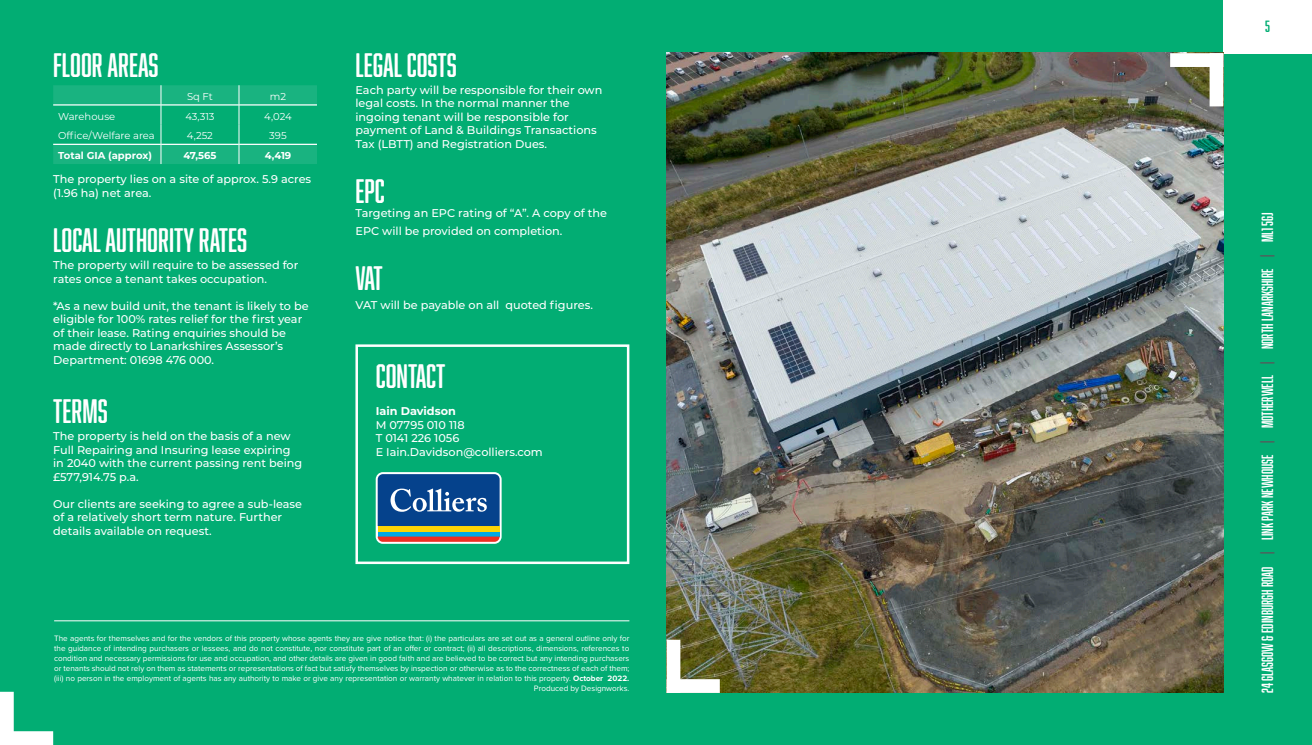
<style>
.page{position:relative;width:1312px;height:745px;background:#fff}
.page>*{position:absolute;margin:0;border:0;box-sizing:border-box;transform-origin:0 0}
.t1{font:31.25px "Abolition Soft";color:#fff}
.t2{font:15px "Abolition Soft";color:#fff}
.t3{font:15px "Abolition Soft";color:#02ad73}
.t4{font:500 11.25px/13.5px "Montserrat";color:#fff}
.t5{font:700 11.25px "Montserrat";color:#fff}
.t6{font:10px "Montserrat";color:#fff}
.t7{font:700 10px "Montserrat";color:#fff}
.Body{font:8.12px/10px "Proxima Nova";color:#fff;text-align:right}
.s1{font-weight:700}
.s2{color:#57585a}
</style>
<div class="page">
<div style="left:0;top:0;width:1311px;height:744px;background:#02ad73"></div>
<svg style="left:53px;top:85px;width:264px;height:79px"></svg>
<div style="left:355px;top:344px;width:274px;height:219px;border:2px solid #fff"></div>
<div style="left:1222px;top:0;width:89px;height:53px;background:#fff"></div>
<img style="left:666px;top:53px;width:556px;height:639px">
<div style="left:666px;top:678px;width:53px;height:14px;background:#fff"></div>
<div style="left:666px;top:639px;width:14px;height:53px;background:#fff"></div>
<div style="left:0;top:730px;width:53px;height:14px;background:#fff"></div>
<div style="left:0;top:691px;width:14px;height:53px;background:#fff"></div>
<div style="left:1169px;top:53px;width:53px;height:14px;background:#fff"></div>
<div style="left:1209px;top:53px;width:13px;height:53px;background:#fff"></div>
<hr style="left:54px;top:620px;width:575px;height:1px;background:#fff">
<svg style="left:375px;top:472px;width:126px;height:71px"></svg>
<div style="left:377px;top:531px;width:122px;height:5px;background:#00a8e4"></div>
<div style="left:377px;top:525px;width:122px;height:6px;background:#fed503"></div>
<svg style="left:377px;top:536px;width:122px;height:5px"></svg>
<svg style="left:377px;top:474px;width:122px;height:51px;background:#225899"></svg>
<p class="t1" style="left:53px;top:47px;width:107px">FLOOR AREAS</p>
<p class="t6" style="left:187px;top:89px;width:27px">Sq Ft</p>
<p class="t6" style="left:270px;top:89px;width:18px">m2</p>
<p class="t6" style="left:58px;top:109px;width:59px">Warehouse</p>
<p class="t6" style="left:185px;top:109px;width:31px">43,313</p>
<p class="t6" style="left:264px;top:109px;width:29px">4,024</p>
<p class="t6" style="left:58px;top:129px;width:98px">Office/Welfare area</p>
<p class="t6" style="left:187px;top:129px;width:28px">4,252</p>
<p class="t6" style="left:269px;top:129px;width:19px">395</p>
<p class="t7" style="left:58px;top:148px;width:95px">Total GIA (approx)</p>
<p class="t7" style="left:183px;top:148px;width:35px">47,565</p>
<p class="t7" style="left:264px;top:148px;width:28px">4,419</p>
<p class="t4" style="left:53px;top:172px;width:259px">The property lies on a site of approx. 5.9 acres (1.96 ha) net area.</p>
<p class="t1" style="left:53px;top:222px;width:195px">LOCAL AUTHORITY RATES</p>
<p class="t4" style="left:53px;top:258px;width:247px">The property will require to be assessed for rates once a tenant takes occupation.</p>
<p class="t4" style="left:53px;top:298px;width:257px">*As a new build unit, the tenant is likely to be eligible for 100% rates relief for the first year of their lease. Rating enquiries should be made directly to Lanarkshires Assessor’s Department: 01698 476 000.</p>
<p class="t1" style="left:53px;top:393px;width:56px">TERMS</p>
<p class="t4" style="left:53px;top:428px;width:251px">The property is held on the basis of a new Full Repairing and Insuring lease expiring in 2040 with the current passing rent being £577,914.75 p.a.</p>
<p class="t4" style="left:53px;top:496px;width:250px">Our clients are seeking to agree a sub-lease of a relatively short term nature. Further details available on request.</p>
<p class="t1" style="left:355px;top:47px;width:103px">LEGAL COSTS</p>
<p class="t4" style="left:355px;top:82px;width:248px">Each party will be responsible for their own legal costs. In the normal manner the ingoing tenant will be responsible for payment of Land &amp; Buildings Transactions Tax (LBTT) and Registration Dues.</p>
<p class="t1" style="left:355px;top:173px;width:31px">EPC</p>
<p class="t4" style="left:355px;top:203px;width:253px;line-height:18px">Targeting an EPC rating of “A”. A copy of the<br>EPC will be provided on completion.</p>
<p class="t1" style="left:355px;top:260px;width:29px">VAT</p>
<p class="t4" style="left:355px;top:297px;width:239px">VAT will be payable on all quoted figures.</p>
<p class="t1" style="left:375px;top:358px;width:71px">CONTACT</p>
<p class="t5" style="left:375px;top:403px;width:82px">Iain Davidson</p>
<p class="t4" style="left:375px;top:417px;width:90px">M 07795 010 118</p>
<p class="t4" style="left:375px;top:430px;width:85px">T 0141 226 1056</p>
<p class="t4" style="left:375px;top:444px;width:168px">E Iain.Davidson@colliers.com</p>
<p class="Body" style="left:54px;top:632px;width:576px">The agents for themselves and for the vendors of this property whose agents they are give notice that: (i) the particulars are set out as a general outline only for the guidance of intending purchasers or lessees, and do not constitute, nor constitute part of an offer or contract; (ii) all descriptions, dimensions, references to condition and necessary permissions for use and occupation, and other details are given in good faith and are believed to be correct but any intending purchasers or tenants should not rely on them as statements or representations of fact but satisfy themselves by inspection or otherwise as to the correctness of each of them; (iii) no person in the employment of agents has any authority to make or give any representation or warranty whatever in relation to this property. <span class="s1">October 2022.<br></span>Produced by Designworks.</p>
<h2 class="t3" style="left:1264px;top:18px;width:6px">5</h2>
<h2 class="t2" style="left:1258px;top:692px;width:481px;rotate:-90deg">24 GLASGOW &amp; EDINBURGH ROAD <span class="s2">|</span> LINK PARK NEWHOUSE <span class="s2">|</span> MOTHERWELL <span class="s2">|</span> NORTH LANARKSHIRE <span class="s2">|</span> ML1 5GJ</h2>
</div>
